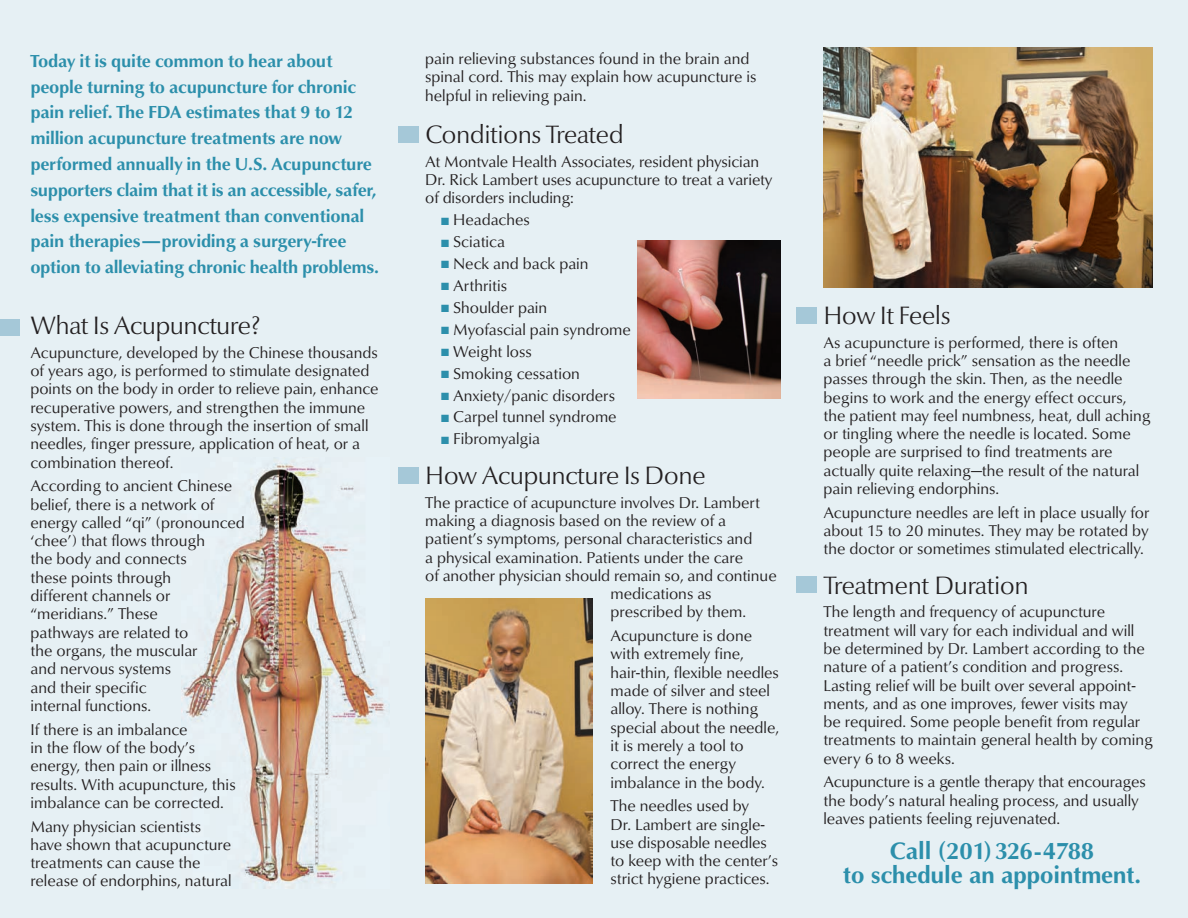
<style>
.page{position:relative;width:1188px;height:918px;background:#e6f0f4}
.page>*{position:absolute;margin:0;border:0;box-sizing:border-box;transform-origin:0 0}
.t1{font:300 25.5px "Optima Nova LT Pro";letter-spacing:-.025em;color:#231f20}
.t2{font:700 24px/24px "Optima";color:#2c8fab;text-align:center}
.t3{font:700 18px/25.8px "URW Classico K";letter-spacing:-.015em;color:#2c8fab}
.t4{font:16.2px/18.3px "URW Classico K";color:#231f20}
.s1{color:#2c8fab}
</style>
<div class="page">
<img style="left:637px;top:241px;width:143px;height:157px">
<img style="left:824px;top:47px;width:329px;height:240px">
<img style="left:182px;top:463px;width:208px;height:420px">
<img style="left:425px;top:599px;width:168px;height:284px">
<div style="left:0;top:319px;width:20px;height:16px;background:#a5c8d8"></div>
<div style="left:398px;top:126px;width:20px;height:17px;background:#a5c8d8"></div>
<div style="left:398px;top:467px;width:20px;height:17px;background:#a5c8d8"></div>
<div style="left:796px;top:308px;width:21px;height:16px;background:#a5c8d8"></div>
<div style="left:796px;top:577px;width:21px;height:16px;background:#a5c8d8"></div>
<p class="t3" style="left:30px;top:48px;width:350px">Today it is quite common to hear about people turning to acupuncture for chronic pain relief. The FDA estimates that 9 to 12 million acupuncture treatments are now performed annually in the U.S. Acupuncture supporters claim that it is an accessible, safer, less expensive treatment than conventional pain therapies—providing a surgery-free option to alleviating chronic health problems.</p>
<h1 class="t1" style="left:30px;top:317px;width:231px">What Is Acupuncture?</h1>
<p class="t4" style="left:30px;top:343px;width:350px">Acupuncture, developed by the Chinese thousands of years ago, is performed to stimulate designated points on the body in order to relieve pain, enhance recuperative powers, and strengthen the immune system. This is done through the insertion of small needles, finger pressure, application of heat, or a combination thereof.</p>
<p class="t4" style="left:30px;top:477px;width:216px">According to ancient Chinese belief, there is a network of energy called “qi” (pronounced ‘chee’) that flows through<br>the body and connects<br>these points through<br>different channels or “meridians.” These<br>pathways are related to<br>the organs, the muscular<br>and nervous systems<br>and their specific<br>internal functions.</p>
<p class="t4" style="left:30px;top:720px;width:207px">If there is an imbalance<br>in the flow of the body’s energy, then pain or illness results. With acupuncture, this imbalance can be corrected.</p>
<p class="t4" style="left:30px;top:817px;width:203px">Many physician scientists have shown that acupuncture treatments can cause the release of endorphins, natural</p>
<p class="t4" style="left:425px;top:49px;width:333px">pain relieving substances found in the brain and spinal cord. This may explain how acupuncture is helpful in relieving pain.</p>
<h1 class="t1" style="left:425px;top:126px;width:200px">Conditions Treated</h1>
<p class="t4" style="left:425px;top:152px;width:349px">At Montvale Health Associates, resident physician<br>Dr. Rick Lambert uses acupuncture to treat a variety of disorders including:</p>
<p class="t4" style="left:441px;top:211px;width:90px"><span class="s1">■</span> Headaches</p>
<p class="t4" style="left:441px;top:233px;width:65px"><span class="s1">■</span> Sciatica</p>
<p class="t4" style="left:441px;top:254px;width:149px"><span class="s1">■</span> Neck and back pain</p>
<p class="t4" style="left:441px;top:276px;width:67px"><span class="s1">■</span> Arthritis</p>
<p class="t4" style="left:441px;top:298px;width:108px"><span class="s1">■</span> Shoulder pain</p>
<p class="t4" style="left:441px;top:320px;width:191px"><span class="s1">■</span> Myofascial pain syndrome</p>
<p class="t4" style="left:441px;top:342px;width:92px"><span class="s1">■</span> Weight loss</p>
<p class="t4" style="left:441px;top:364px;width:140px"><span class="s1">■</span> Smoking cessation</p>
<p class="t4" style="left:441px;top:386px;width:175px"><span class="s1">■</span> Anxiety/panic disorders</p>
<p class="t4" style="left:441px;top:408px;width:177px"><span class="s1">■</span> Carpel tunnel syndrome</p>
<p class="t4" style="left:441px;top:430px;width:100px"><span class="s1">■</span> Fibromyalgia</p>
<h1 class="t1" style="left:425px;top:467px;width:282px">How Acupuncture Is Done</h1>
<p class="t4" style="left:425px;top:493px;width:336px">The practice of acupuncture involves Dr. Lambert</p>
<p class="t4" style="left:425px;top:511px;width:302px">making a diagnosis based on the review of a</p>
<p class="t4" style="left:425px;top:530px;width:329px">patient’s symptoms, personal characteristics and</p>
<p class="t4" style="left:425px;top:548px;width:319px">a physical examination. Patients under the care</p>
<p class="t4" style="left:425px;top:566px;width:353px">of another physician should remain so, and continue</p>
<p class="t4" style="left:611px;top:584px;width:103px">medications as</p>
<p class="t4" style="left:611px;top:603px;width:137px">prescribed by them.</p>
<p class="t4" style="left:611px;top:626px;width:170px">Acupuncture is done with extremely fine, hair-thin, flexible needles made of silver and steel alloy. There is nothing special about the needle, it is merely a tool to correct the energy imbalance in the body.</p>
<p class="t4" style="left:611px;top:797px;width:169px">The needles used by<br>Dr. Lambert are single&shy;use disposable needles to keep with the center’s strict hygiene practices.</p>
<h1 class="t1" style="left:824px;top:307px;width:129px">How It Feels</h1>
<p class="t4" style="left:824px;top:333px;width:329px">As acupuncture is performed, there is often<br>a brief “needle prick” sensation as the needle passes through the skin. Then, as the needle begins to work and the energy effect occurs, the patient may feel numbness, heat, dull aching or tingling where the needle is located. Some people are surprised to find treatments are actually quite relaxing—the result of the natural pain relieving endorphins.</p>
<p class="t4" style="left:824px;top:503px;width:327px;text-align:justify">Acupuncture needles are left in place usually for about 15 to 20 minutes. They may be rotated by the doctor or sometimes stimulated electrically.</p>
<h1 class="t1" style="left:824px;top:576px;width:207px">Treatment Duration</h1>
<p class="t4" style="left:824px;top:603px;width:331px">The length and frequency of acupuncture treatment will vary for each individual and will be determined by Dr. Lambert according to the nature of a patient’s condition and progress.<br>Lasting relief will be built over several appoint&shy;ments, and as one improves, fewer visits may<br>be required. Some people benefit from regular treatments to maintain general health by coming every 6 to 8 weeks.</p>
<p class="t4" style="left:824px;top:773px;width:324px">Acupuncture is a gentle therapy that encourages the body’s natural healing process, and usually leaves patients feeling rejuvenated.</p>
<h2 class="t2" style="left:843px;top:839px;width:300px">Call (201)326-4788<br>to schedule an appointment.</h2>
</div>
